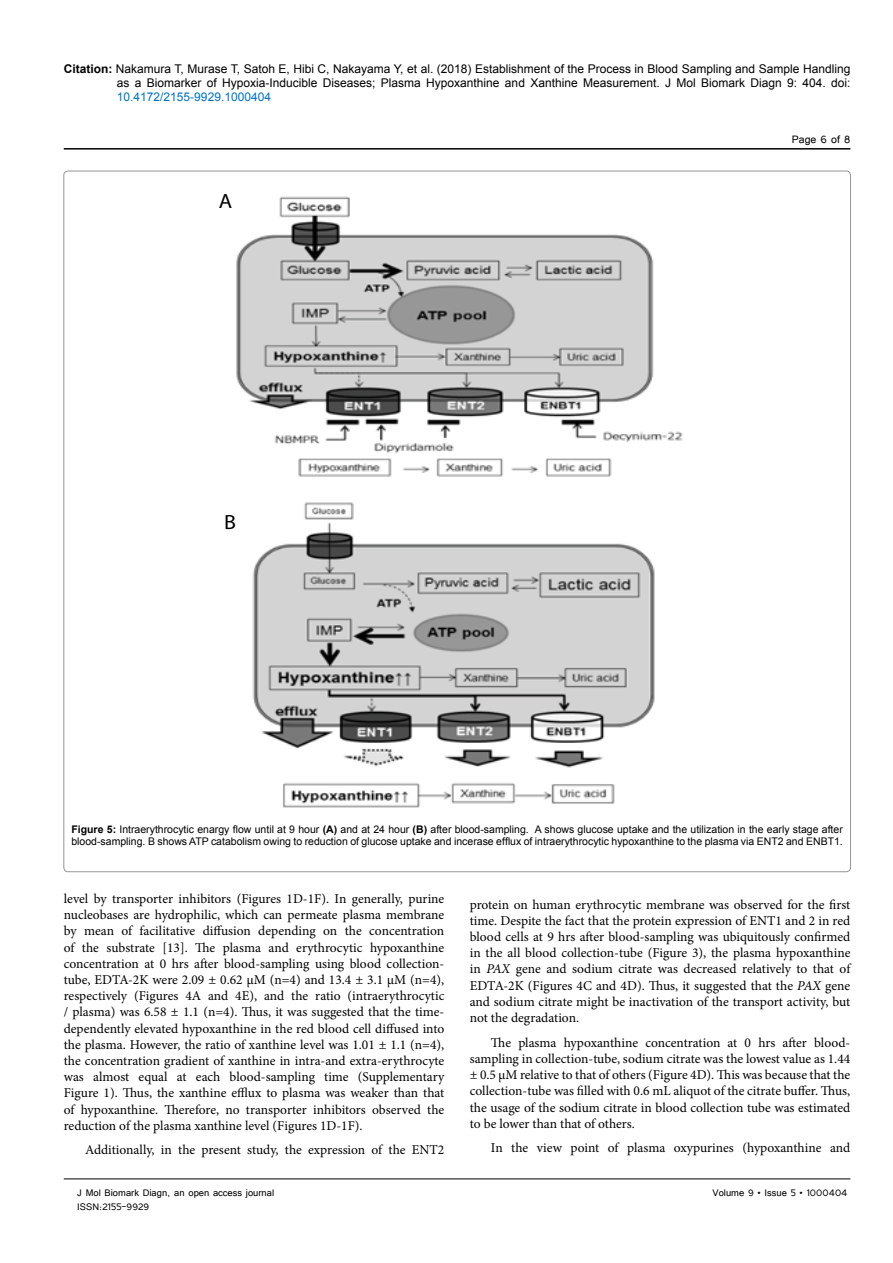
<style>
.page{position:relative;width:893px;height:1263px;background:#fff}
.page>*{position:absolute;margin:0;border:0;box-sizing:border-box;transform-origin:0 0}
.t1{font:20.7px "Myriad Pro";color:#000;scale:1.06 1}
.t2{font:13.5px/16.2px "Minion Pro";color:#000;text-align:justify}
.t3{font:13.5px "Tunga";color:#000}
.t4{font:12px/14.4px "Arial";color:#000;text-align:right}
.t5{font:12px "Tunga";color:#000}
.t6{font:12px "Arial";color:#0072bc}
.t7{font:10.5px/12.6px "Arial";color:#000}
.s1{font-weight:700}
.s2{font-style:italic}
</style>
<div class="page">
<hr style="left:64px;top:148px;width:786px;height:2px;background:#000">
<hr style="left:64px;top:1179px;width:786px;height:1px;background:#000">
<img style="left:236px;top:196px;width:447px;height:612px">
<p class="t4" style="left:64px;top:61px;width:788px"><span class="s1">Citation:</span> Nakamura T, Murase T, Satoh E, Hibi C, Nakayama Y, et al. (2018) Establishment of the Process in Blood Sampling and Sample Handling as a Biomarker of Hypoxia-Inducible Diseases; Plasma Hypoxanthine and Xanthine Measurement. J Mol Biomark Diagn 9: 404. doi:</p>
<p class="t6" style="left:117px;top:89px;width:156px">10.4172/2155-9929.1000404</p>
<p class="t3" style="left:792px;top:131px;width:60px">Page 6 of 8</p>
<h1 class="t1" style="left:219px;top:188px;width:14px">A</h1>
<h1 class="t1" style="left:224px;top:509px;width:13px">B</h1>
<p class="t7" style="left:71px;top:823px;width:773px"><span class="s1">Figure 5:</span> Intraerythrocytic enargy flow until at 9 hour <span class="s1">(A)</span> and at 24 hour <span class="s1">(B)</span> after blood-sampling. A shows glucose uptake and the utilization in the early stage after blood-sampling. B shows ATP catabolism owing to reduction of glucose uptake and incerase efflux of intraerythrocytic hypoxanthine to the plasma via ENT2 and ENBT1.</p>
<p class="t2" style="left:64px;top:890px;width:382px">level by transporter inhibitors (Figures 1D-1F). In generally, purine nucleobases are hydrophilic, which can permeate plasma membrane by mean of facilitative diffusion depending on the concentration of the substrate [13]. The plasma and erythrocytic hypoxanthine concentration at 0 hrs after blood-sampling using blood collection&shy;tube, EDTA-2K were 2.09 ± 0.62 μM (n=4) and 13.4 ± 3.1 μM (n=4), respectively (Figures 4A and 4E), and the ratio (intraerythrocytic / plasma) was 6.58 ± 1.1 (n=4). Thus, it was suggested that the time&shy;dependently elevated hypoxanthine in the red blood cell diffused into the plasma. However, the ratio of xanthine level was 1.01 ± 1.1 (n=4), the concentration gradient of xanthine in intra-and extra-erythrocyte was almost equal at each blood-sampling time (Supplementary Figure 1). Thus, the xanthine efflux to plasma was weaker than that of hypoxanthine. Therefore, no transporter inhibitors observed the reduction of the plasma xanthine level (Figures 1D-1F).</p>
<p class="t2" style="left:85px;top:1142px;width:361px">Additionally, in the present study, the expression of the ENT2</p>
<p class="t2" style="left:470px;top:896px;width:382px">protein on human erythrocytic membrane was observed for the first time. Despite the fact that the protein expression of ENT1 and 2 in red blood cells at 9 hrs after blood-sampling was ubiquitously confirmed in the all blood collection-tube (Figure 3), the plasma hypoxanthine in <span class="s2">PAX</span> gene and sodium citrate was decreased relatively to that of EDTA-2K (Figures 4C and 4D). Thus, it suggested that the <span class="s2">PAX</span> gene and sodium citrate might be inactivation of the transport activity, but not the degradation.</p>
<p class="t2" style="left:470px;top:1034px;width:382px;text-indent:21px">The plasma hypoxanthine concentration at 0 hrs after blood&shy;sampling in collection-tube, sodium citrate was the lowest value as 1.44 ± 0.5 μM relative to that of others (Figure 4D). This was because that the collection-tube was filled with 0.6 mL aliquot of the citrate buffer. Thus, the usage of the sodium citrate in blood collection tube was estimated to be lower than that of others.</p>
<p class="t2" style="left:491px;top:1140px;width:361px">In the view point of plasma oxypurines (hypoxanthine and</p>
<p class="t5" style="left:77px;top:1184px;width:198px">J Mol Biomark Diagn, an open access journal</p>
<p class="t5" style="left:712px;top:1184px;width:137px">Volume 9 • Issue 5 • 1000404</p>
<p class="t5" style="left:77px;top:1199px;width:74px">ISSN:2155-9929</p>
</div>
